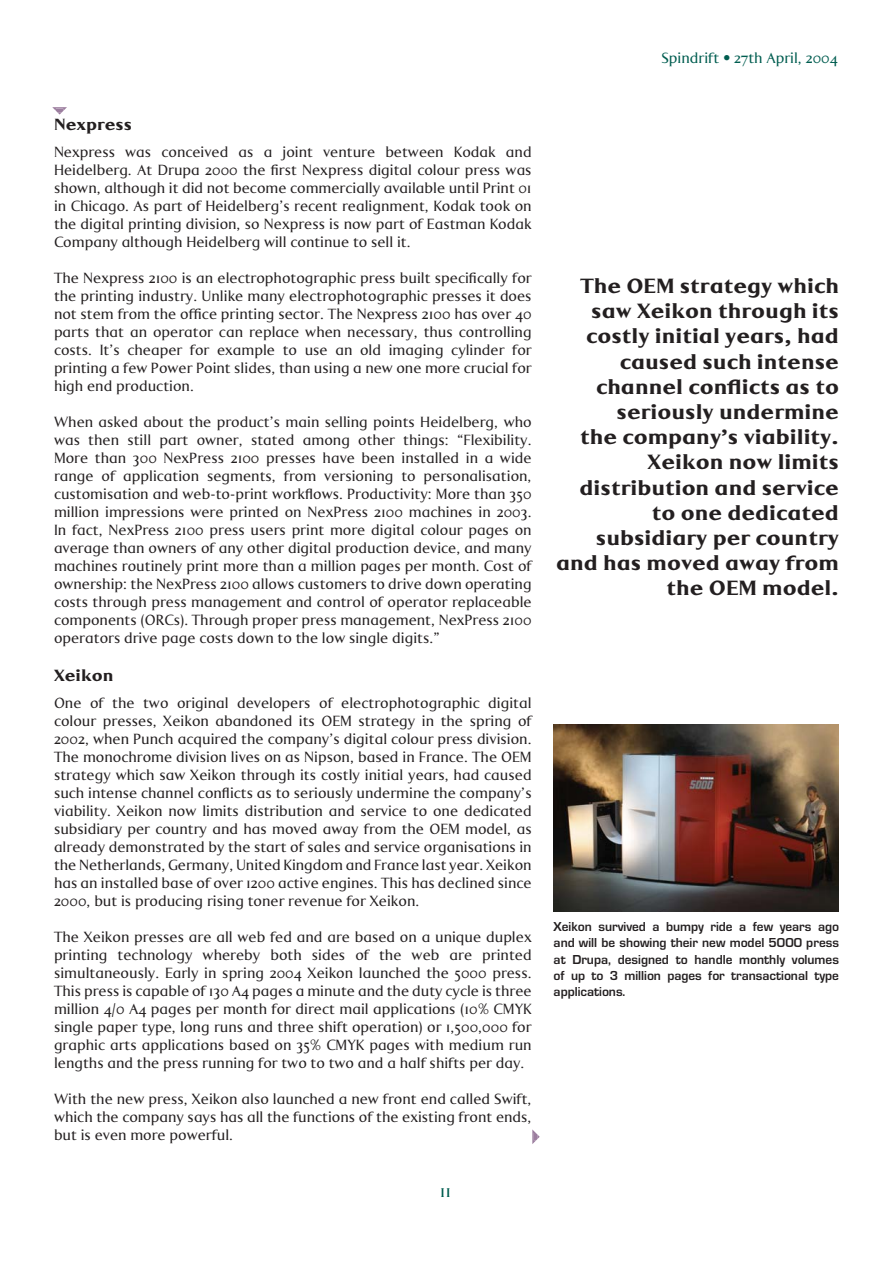
<style>
.page{position:relative;width:893px;height:1263px;background:#fff}
.page>*{position:absolute;margin:0;border:0;box-sizing:border-box;transform-origin:0 0}
.t1{font:700 21px/25.2px "Lu Marc LL";color:#231f20;text-align:right}
.t2{font:18px "Lu Marc LL";color:#005d50}
.t3{font:700 16.5px "Lu Marc LL";color:#231f20}
.t4{font:15px/18px "Lu Marc LL";color:#231f20;text-align:justify}
.t5{font:15px "Lu Marc LL";color:#005d50}
.t6{font:13.5px/16.2px "Eurose";color:#231f20;text-align:justify}
</style>
<div class="page">
<svg style="left:532px;top:1129px;width:8px;height:15px"></svg>
<img style="left:554px;top:725px;width:285px;height:186px">
<svg style="left:52px;top:107px;width:15px;height:8px"></svg>
<p class="t5" style="left:661px;top:53px;width:178px">Spindrift • 27th April, 2004</p>
<p class="t3" style="left:54px;top:119px;width:80px">Nexpress</p>
<p class="t4" style="left:54px;top:145px;width:479px">Nexpress was conceived as a joint venture between Kodak and Heidelberg. At Drupa 2000 the first Nexpress digital colour press was shown, although it did not become commercially available until Print 01 in Chicago. As part of Heidelberg’s recent realignment, Kodak took on the digital printing division, so Nexpress is now part of Eastman Kodak Company although Heidelberg will continue to sell it.</p>
<p class="t4" style="left:54px;top:271px;width:479px">The Nexpress 2100 is an electrophotographic press built specifically for the printing industry. Unlike many electrophotographic presses it does not stem from the office printing sector. The Nexpress 2100 has over 40 parts that an operator can replace when necessary, thus controlling costs. It’s cheaper for example to use an old imaging cylinder for printing a few Power Point slides, than using a new one more crucial for high end production.</p>
<p class="t4" style="left:54px;top:415px;width:479px">When asked about the product’s main selling points Heidelberg, who was then still part owner, stated among other things: “Flexibility.<br>More than 300 NexPress 2100 presses have been installed in a wide range of application segments, from versioning to personalisation, customisation and web-to-print workflows. Productivity: More than 350 million impressions were printed on NexPress 2100 machines in 2003.<br>In fact, NexPress 2100 press users print more digital colour pages on average than owners of any other digital production device, and many machines routinely print more than a million pages per month. Cost of ownership: the NexPress 2100 allows customers to drive down operating costs through press management and control of operator replaceable components (ORCs). Through proper press management, NexPress 2100 operators drive page costs down to the low single digits.”</p>
<p class="t3" style="left:54px;top:670px;width:61px">Xeikon</p>
<p class="t4" style="left:54px;top:696px;width:479px">One of the two original developers of electrophotographic digital colour presses, Xeikon abandoned its OEM strategy in the spring of 2002, when Punch acquired the company’s digital colour press division.<br>The monochrome division lives on as Nipson, based in France. The OEM strategy which saw Xeikon through its costly initial years, had caused such intense channel conflicts as to seriously undermine the company’s viability. Xeikon now limits distribution and service to one dedicated subsidiary per country and has moved away from the OEM model, as already demonstrated by the start of sales and service organisations in the Netherlands, Germany, United Kingdom and France last year. Xeikon has an installed base of over 1200 active engines. This has declined since 2000, but is producing rising toner revenue for Xeikon.</p>
<p class="t4" style="left:54px;top:930px;width:479px">The Xeikon presses are all web fed and are based on a unique duplex printing technology whereby both sides of the web are printed simultaneously. Early in spring 2004 Xeikon launched the 5000 press.<br>This press is capable of 130 A4 pages a minute and the duty cycle is three million 4/0 A4 pages per month for direct mail applications (10% CMYK single paper type, long runs and three shift operation) or 1,500,000 for graphic arts applications based on 35% CMYK pages with medium run lengths and the press running for two to two and a half shifts per day.</p>
<p class="t4" style="left:54px;top:1092px;width:479px">With the new press, Xeikon also launched a new front end called Swift, which the company says has all the functions of the existing front ends, but is even more powerful.</p>
<p class="t2" style="left:440px;top:1185px;width:13px">11</p>
<p class="t1" style="left:556px;top:276px;width:284px">The OEM strategy which saw Xeikon through its costly initial years, had caused such intense channel conflicts as to seriously undermine<br>the company’s viability.<br>Xeikon now limits distribution and service to one dedicated subsidiary per country and has moved away from the OEM model.</p>
<p class="t6" style="left:554px;top:920px;width:287px">Xeikon survived a bumpy ride a few years ago and will be showing their new model 5000 press at Drupa, designed to handle monthly volumes of up to 3 million pages for transactional type applications.</p>
</div>
